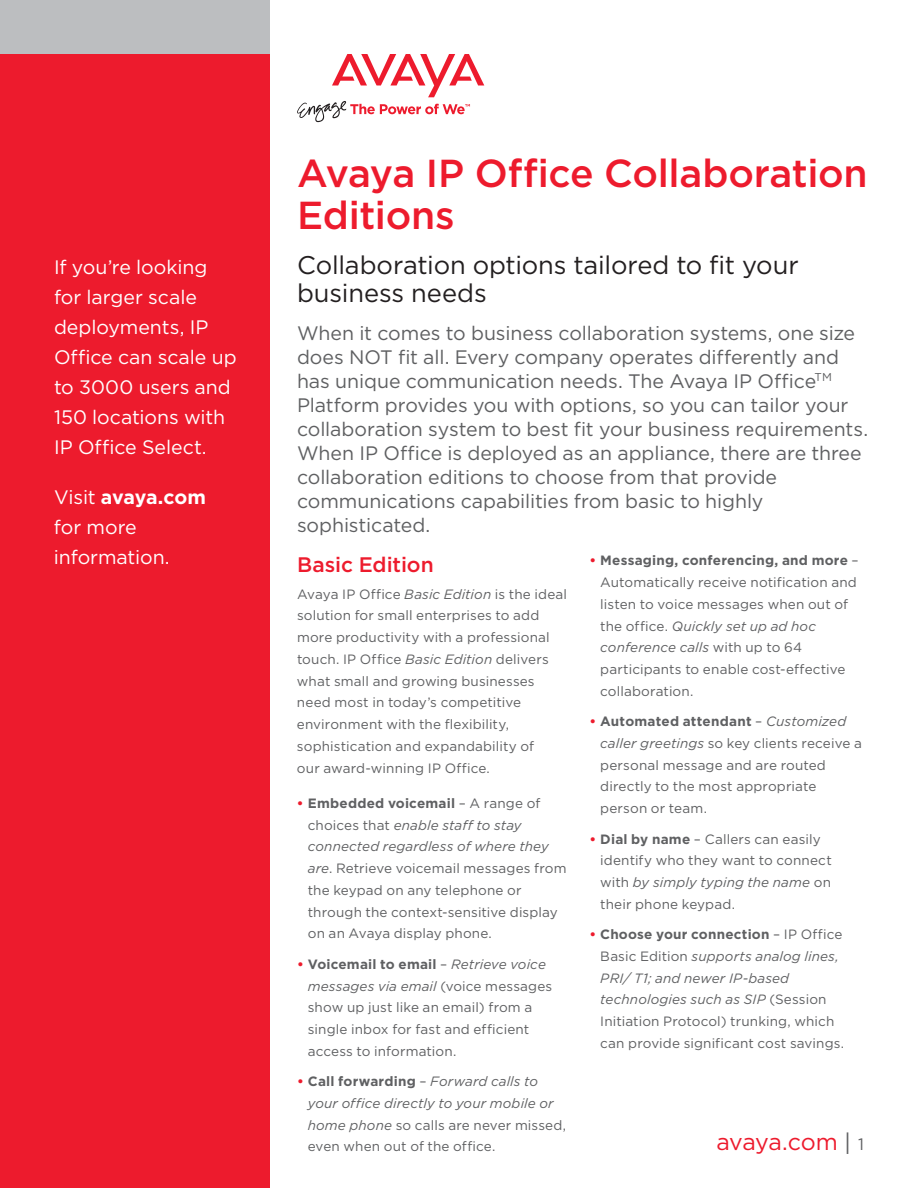
<style>
.page{position:relative;width:918px;height:1188px;background:#fff}
.page>*{position:absolute;margin:0;border:0;box-sizing:border-box;transform-origin:0 0}
.t1{font:500 39px/42px "Gotham";letter-spacing:-.01em;color:#ed1b2d}
.t2{font:25.5px/28.5px "Gotham";letter-spacing:-.005em;color:#231f20}
.t3{font:23.25px "Gotham";letter-spacing:-.015em;color:#ed1b2d}
.t4{font:500 21px "Gotham";letter-spacing:-.005em;color:#ed1b2d}
.t5{font:19.5px/24px "Gotham";letter-spacing:-.005em;color:#5f6062}
.t6{font:19.5px/30px "Gotham";color:#fff}
.t7{font:13.5px/21.8px "Gotham";letter-spacing:.01em;color:#5f6062}
.t8{font:italic 13.5px/21.8px "Gotham";letter-spacing:.01em;color:#5f6062}
.s1{font-weight:700}
.s2{font-style:italic}
.s3{font-weight:700;color:#ed1b2d}
.s4{font-weight:700;font-style:normal;color:#ed1b2d}
.s5{font-weight:700;font-style:normal}
.s6{font-style:normal}
.s7{color:#5f6062}
.s8{font-size:16.5px;color:#5f6062}
</style>
<div class="page">
<svg style="left:297px;top:54px;width:187px;height:68px"></svg>
<div style="left:0;top:0;width:270px;height:1188px;background:#ed1b2d"></div>
<div style="left:0;top:0;width:270px;height:54px;background:#bcbec0"></div>
<h3 class="t6" style="left:54px;top:252px;width:184px">If you’re looking for larger scale deployments, IP<br>Office can scale up to 3000 users and<br>150 locations with<br>IP Office Select.</h3>
<h3 class="t6" style="left:54px;top:482px;width:153px">Visit <span class="s1">avaya.com </span>for more information.</h3>
<h1 class="t1" style="left:297px;top:151px;width:572px">Avaya IP Office Collaboration<br>Editions</h1>
<h2 class="t2" style="left:297px;top:250px;width:503px">Collaboration options tailored to fit your business needs</h2>
<p class="t5" style="left:297px;top:321px;width:573px">When it comes to business collaboration systems, one size does NOT fit all. Every company operates differently and has unique communication needs. The Avaya IP Office<sup>TM </sup>Platform provides you with options, so you can tailor your collaboration system to best fit your business requirements.<br>When IP Office is deployed as an appliance, there are three collaboration editions to choose from that provide communications capabilities from basic to highly sophisticated.</p>
<h3 class="t4" style="left:297px;top:552px;width:138px">Basic Edition</h3>
<p class="t7" style="left:297px;top:583px;width:272px">Avaya IP Office <span class="s2">Basic Edition</span> is the ideal solution for small enterprises to add more productivity with a professional touch. IP Office <span class="s2">Basic Edition</span> delivers what small and growing businesses need most in today’s competitive environment with the flexibility, sophistication and expandability of<br>our award-winning IP Office.</p>
<p class="t7" style="left:308px;top:792px;width:260px;text-indent:-11px"><span class="s3">•</span> <span class="s1">Embedded voicemail</span> – A range of choices that <span class="s2">enable staff to stay connected regardless of where they are</span>. Retrieve voicemail messages from the keypad on any telephone or through the context-sensitive display on an Avaya display phone.</p>
<p class="t7" style="left:308px;top:953px;width:246px;text-indent:-11px"><span class="s3">•</span> <span class="s1">Voicemail to email</span> – <span class="s2">Retrieve voice messages via email</span> (voice messages show up just like an email) from a single inbox for fast and efficient access to information.</p>
<p class="t8" style="left:308px;top:1071px;width:260px;text-indent:-11px"><span class="s4">•</span> <span class="s5">Call forwarding</span> <span class="s6">–</span> Forward calls to your office directly to your mobile or home phone <span class="s6">so calls are never missed, even when out of the office.</span></p>
<p class="t7" style="left:600px;top:549px;width:260px;text-indent:-11px"><span class="s3">•</span> <span class="s1">Messaging, conferencing, and more</span> – Automatically receive notification and listen to voice messages when out of the office. <span class="s2">Quickly set up ad hoc conference calls</span> with up to 64 participants to enable cost-effective collaboration.</p>
<p class="t7" style="left:600px;top:710px;width:263px;text-indent:-11px"><span class="s3">•</span> <span class="s1">Automated attendant</span> – <span class="s2">Customized caller greetings</span> so key clients receive a personal message and are routed directly to the most appropriate person or team.</p>
<p class="t7" style="left:600px;top:828px;width:233px;text-indent:-11px"><span class="s3">•</span> <span class="s1">Dial by name</span> – Callers can easily identify who they want to connect with <span class="s2">by simply typing the name</span> on their phone keypad.</p>
<p class="t7" style="left:600px;top:923px;width:245px;text-indent:-11px"><span class="s3">•</span> <span class="s1">Choose your connection</span> – IP Office Basic Edition <span class="s2">supports analog lines, PRI/ T1; and newer IP-based technologies such as SIP</span> (Session Initiation Protocol) trunking, which can provide significant cost savings.</p>
<h3 class="t3" style="left:716px;top:1129px;width:149px">avaya.com <span class="s7">|</span> <span class="s8">1</span></h3>
</div>
